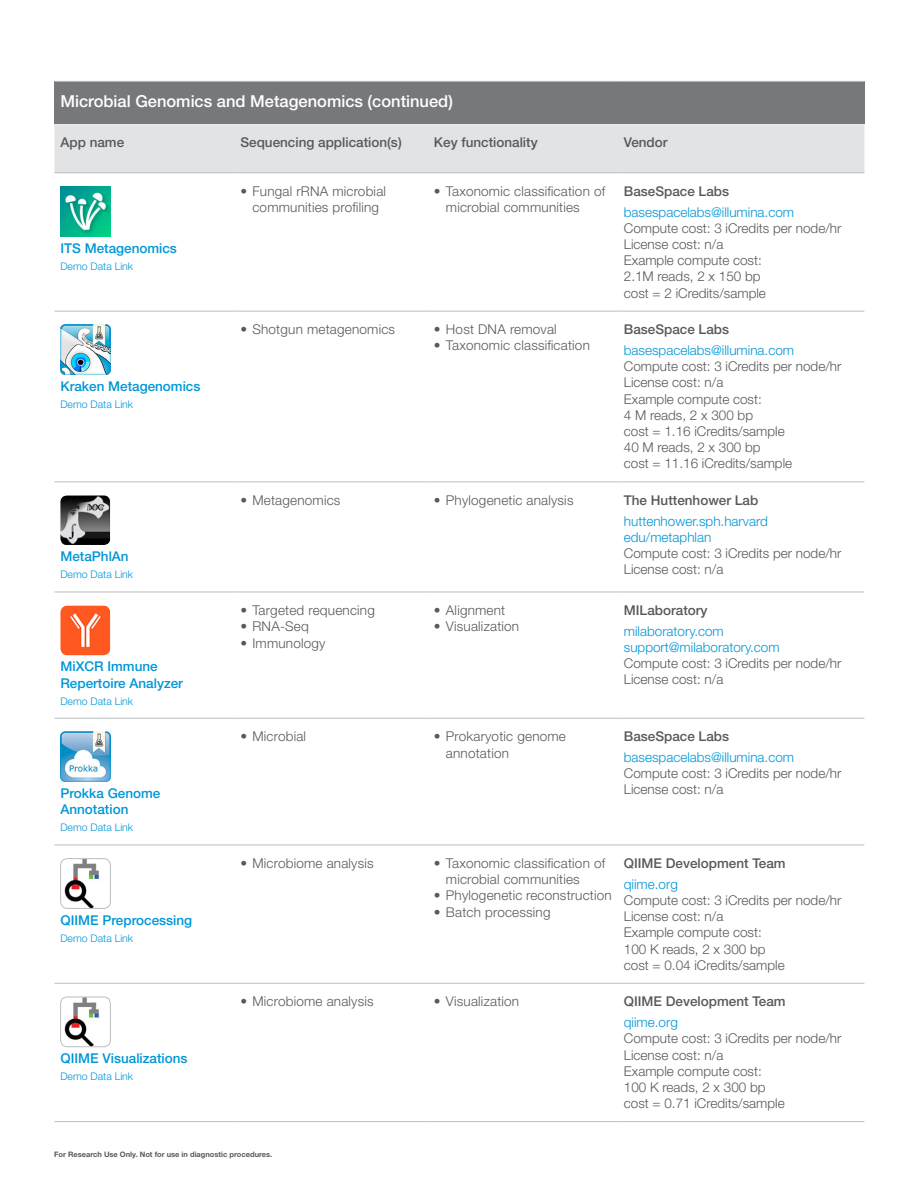
<style>
.page{position:relative;width:918px;height:1188px;background:#fff}
.page>*{position:absolute;margin:0;border:0;box-sizing:border-box;transform-origin:0 0}
.t1{font:500 16.5px "Helvetica Neue LT Std";color:#fff}
.t2{font:300 13.5px/16.2px "Helvetica Neue LT Std";color:#58595b}
.t3{font:300 13.5px/16.2px "Helvetica Neue LT Std";color:#0096d7}
.t4{font:500 13.5px "Helvetica Neue LT Std";color:#58595b}
.t5{font:500 13.5px/16.2px "Helvetica Neue LT Std";color:#0096d7}
.t6{font:300 10.5px "Helvetica Neue LT Std";color:#0096d7}
.t7{font:700 7.5px "Helvetica Neue LT Std";color:#58595b}
</style>
<div class="page">
<div style="left:54px;top:81px;width:810px;height:43px;background:#77787b"></div>
<div style="left:54px;top:124px;width:810px;height:48px;background:#e2e3e4"></div>
<hr style="left:54px;top:172px;width:180px;height:1px;background:#bcbec0">
<hr style="left:234px;top:172px;width:194px;height:1px;background:#bcbec0">
<hr style="left:428px;top:172px;width:190px;height:1px;background:#bcbec0">
<hr style="left:618px;top:172px;width:246px;height:1px;background:#bcbec0">
<hr style="left:54px;top:311px;width:180px;height:1px;background:#bcbec0">
<hr style="left:234px;top:311px;width:194px;height:1px;background:#bcbec0">
<hr style="left:428px;top:311px;width:190px;height:1px;background:#bcbec0">
<hr style="left:618px;top:311px;width:246px;height:1px;background:#bcbec0">
<hr style="left:54px;top:592px;width:180px;height:1px;background:#bcbec0">
<hr style="left:234px;top:592px;width:194px;height:1px;background:#bcbec0">
<hr style="left:428px;top:592px;width:190px;height:1px;background:#bcbec0">
<hr style="left:618px;top:592px;width:246px;height:1px;background:#bcbec0">
<hr style="left:54px;top:845px;width:180px;height:1px;background:#bcbec0">
<hr style="left:234px;top:845px;width:194px;height:1px;background:#bcbec0">
<hr style="left:428px;top:845px;width:190px;height:1px;background:#bcbec0">
<hr style="left:618px;top:845px;width:246px;height:1px;background:#bcbec0">
<hr style="left:54px;top:482px;width:180px;height:1px;background:#bcbec0">
<hr style="left:234px;top:482px;width:194px;height:1px;background:#bcbec0">
<hr style="left:428px;top:482px;width:190px;height:1px;background:#bcbec0">
<hr style="left:618px;top:482px;width:246px;height:1px;background:#bcbec0">
<hr style="left:54px;top:718px;width:180px;height:1px;background:#bcbec0">
<hr style="left:234px;top:718px;width:194px;height:1px;background:#bcbec0">
<hr style="left:428px;top:718px;width:190px;height:1px;background:#bcbec0">
<hr style="left:618px;top:718px;width:246px;height:1px;background:#bcbec0">
<hr style="left:54px;top:983px;width:180px;height:1px;background:#bcbec0">
<hr style="left:234px;top:983px;width:194px;height:1px;background:#bcbec0">
<hr style="left:428px;top:983px;width:190px;height:1px;background:#bcbec0">
<hr style="left:618px;top:983px;width:246px;height:1px;background:#bcbec0">
<hr style="left:54px;top:1121px;width:180px;height:1px;background:#bcbec0">
<hr style="left:234px;top:1121px;width:194px;height:1px;background:#bcbec0">
<hr style="left:428px;top:1121px;width:190px;height:1px;background:#bcbec0">
<hr style="left:618px;top:1121px;width:246px;height:1px;background:#bcbec0">
<hr style="left:54px;top:81px;width:180px;height:1px;background:#bcbec0">
<hr style="left:234px;top:81px;width:194px;height:1px;background:#bcbec0">
<hr style="left:428px;top:81px;width:190px;height:1px;background:#bcbec0">
<hr style="left:618px;top:81px;width:246px;height:1px;background:#bcbec0">
<img style="left:60px;top:186px;width:51px;height:50px">
<img style="left:60px;top:325px;width:50px;height:50px">
<img style="left:60px;top:495px;width:50px;height:50px">
<img style="left:60px;top:606px;width:50px;height:49px">
<img style="left:60px;top:732px;width:50px;height:50px">
<img style="left:62px;top:860px;width:47px;height:47px">
<div style="left:60px;top:858px;width:51px;height:51px;border:1px solid #bcbec0;border-radius:7px"></div>
<img style="left:62px;top:997px;width:47px;height:50px">
<div style="left:60px;top:997px;width:51px;height:50px;border:1px solid #bcbec0;border-radius:7px"></div>
<p class="t1" style="left:60px;top:91px;width:394px">Microbial Genomics and Metagenomics (continued)</p>
<p class="t4" style="left:60px;top:134px;width:65px">App name</p>
<p class="t4" style="left:240px;top:134px;width:163px">Sequencing application(s)</p>
<p class="t4" style="left:434px;top:134px;width:105px">Key functionality</p>
<p class="t4" style="left:624px;top:134px;width:45px">Vendor</p>
<p class="t5" style="left:60px;top:240px;width:118px">ITS Metagenomics</p>
<p class="t6" style="left:60px;top:260px;width:74px">Demo Data Link</p>
<p class="t5" style="left:60px;top:378px;width:142px">Kraken Metagenomics</p>
<p class="t6" style="left:60px;top:398px;width:74px">Demo Data Link</p>
<p class="t5" style="left:60px;top:548px;width:70px">MetaPhlAn</p>
<p class="t6" style="left:60px;top:568px;width:74px">Demo Data Link</p>
<p class="t5" style="left:60px;top:658px;width:124px">MiXCR Immune<br>Repertoire Analyzer</p>
<p class="t6" style="left:60px;top:695px;width:74px">Demo Data Link</p>
<p class="t5" style="left:60px;top:785px;width:102px">Prokka Genome<br>Annotation</p>
<p class="t6" style="left:60px;top:821px;width:74px">Demo Data Link</p>
<p class="t5" style="left:60px;top:912px;width:133px">QIIME Preprocessing</p>
<p class="t6" style="left:60px;top:932px;width:74px">Demo Data Link</p>
<p class="t5" style="left:60px;top:1050px;width:129px">QIIME Visualizations</p>
<p class="t6" style="left:60px;top:1070px;width:74px">Demo Data Link</p>
<p class="t2" style="left:240px;top:183px;width:147px;text-align:center">• Fungal rRNA microbial communities profiling</p>
<p class="t2" style="left:446px;top:183px;width:161px;text-indent:-12px">• Taxonomic classification of microbial communities</p>
<p class="t4" style="left:624px;top:183px;width:107px">BaseSpace Labs</p>
<p class="t3" style="left:624px;top:203px;width:172px">basespacelabs@illumina.com</p>
<p class="t2" style="left:624px;top:220px;width:219px">Compute cost: 3 iCredits per node/hr<br>License cost: n/a<br>Example compute cost:<br>2.1M reads, 2 x 150 bp<br>cost = 2 iCredits/sample</p>
<p class="t2" style="left:240px;top:321px;width:156px">• Shotgun metagenomics</p>
<p class="t2" style="left:434px;top:321px;width:124px">• Host DNA removal</p>
<p class="t2" style="left:434px;top:337px;width:157px">• Taxonomic classification</p>
<p class="t4" style="left:624px;top:321px;width:107px">BaseSpace Labs</p>
<p class="t3" style="left:624px;top:342px;width:172px">basespacelabs@illumina.com</p>
<p class="t2" style="left:624px;top:358px;width:219px">Compute cost: 3 iCredits per node/hr<br>License cost: n/a<br>Example compute cost:<br>4 M reads, 2 x 300 bp<br>cost = 1.16 iCredits/sample<br>40 M reads, 2 x 300 bp<br>cost = 11.16 iCredits/sample</p>
<p class="t2" style="left:240px;top:492px;width:101px">• Metagenomics</p>
<p class="t2" style="left:434px;top:492px;width:141px">• Phylogenetic analysis</p>
<p class="t4" style="left:624px;top:492px;width:136px">The Huttenhower Lab</p>
<p class="t3" style="left:624px;top:513px;width:146px">huttenhower.sph.harvard edu/metaphlan</p>
<p class="t2" style="left:624px;top:545px;width:219px">Compute cost: 3 iCredits per node/hr<br>License cost: n/a</p>
<p class="t2" style="left:240px;top:602px;width:136px">• Targeted requencing</p>
<p class="t2" style="left:240px;top:618px;width:70px">• RNA-Seq</p>
<p class="t2" style="left:240px;top:634px;width:87px">• Immunology</p>
<p class="t2" style="left:434px;top:602px;width:73px">• Alignment</p>
<p class="t2" style="left:434px;top:618px;width:87px">• Visualization</p>
<p class="t4" style="left:624px;top:602px;width:85px">MILaboratory</p>
<p class="t3" style="left:624px;top:623px;width:157px">milaboratory.com support@milaboratory.com</p>
<p class="t2" style="left:624px;top:655px;width:219px">Compute cost: 3 iCredits per node/hr<br>License cost: n/a</p>
<p class="t2" style="left:240px;top:728px;width:67px">• Microbial</p>
<p class="t2" style="left:446px;top:728px;width:122px;text-indent:-12px">• Prokaryotic genome annotation</p>
<p class="t4" style="left:624px;top:729px;width:107px">BaseSpace Labs</p>
<p class="t3" style="left:624px;top:749px;width:172px">basespacelabs@illumina.com</p>
<p class="t2" style="left:624px;top:765px;width:219px">Compute cost: 3 iCredits per node/hr<br>License cost: n/a</p>
<p class="t2" style="left:240px;top:855px;width:135px">• Microbiome analysis</p>
<p class="t2" style="left:446px;top:855px;width:161px;text-indent:-12px">• Taxonomic classification of microbial communities</p>
<p class="t2" style="left:434px;top:887px;width:179px">• Phylogenetic reconstruction</p>
<p class="t2" style="left:434px;top:903px;width:118px">• Batch processing</p>
<p class="t4" style="left:624px;top:855px;width:163px">QIIME Development Team</p>
<p class="t3" style="left:624px;top:876px;width:56px">qiime.org</p>
<p class="t2" style="left:624px;top:892px;width:219px">Compute cost: 3 iCredits per node/hr<br>License cost: n/a<br>Example compute cost:<br>100 K reads, 2 x 300 bp<br>cost = 0.04 iCredits/sample</p>
<p class="t2" style="left:240px;top:993px;width:135px">• Microbiome analysis</p>
<p class="t2" style="left:434px;top:993px;width:87px">• Visualization</p>
<p class="t4" style="left:624px;top:994px;width:163px">QIIME Development Team</p>
<p class="t3" style="left:624px;top:1014px;width:56px">qiime.org</p>
<p class="t2" style="left:624px;top:1030px;width:219px">Compute cost: 3 iCredits per node/hr<br>License cost: n/a<br>Example compute cost:<br>100 K reads, 2 x 300 bp<br>cost = 0.71 iCredits/sample</p>
<p class="t7" style="left:54px;top:1149px;width:220px">For Research Use Only. Not for use in diagnostic procedures.</p>
</div>
